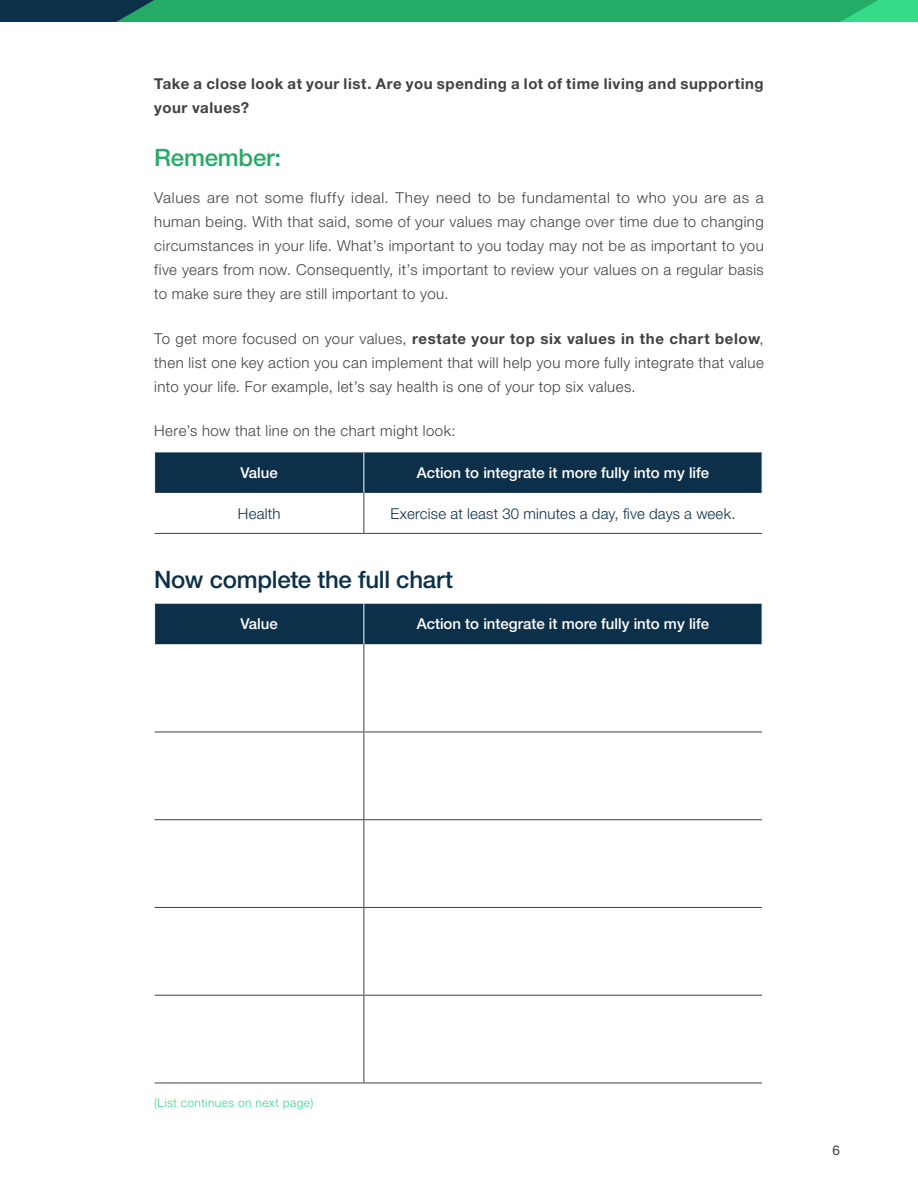
<style>
.page{position:relative;width:918px;height:1188px;background:#fff}
.page>*{position:absolute;margin:0;border:0;box-sizing:border-box;transform-origin:0 0}
.t1{font:500 24px "Helvetica Neue LT Pro";letter-spacing:-.01em;color:#0d304a}
.t2{font:500 24px "Helvetica Neue LT Pro";letter-spacing:-.01em;color:#24ab66}
.t3{font:300 15px/24px "Helvetica Neue LT Pro";letter-spacing:.03em;color:#414042;text-align:justify}
.t4{font:500 15px "Helvetica Neue LT Pro";color:#fff}
.t5{font:700 15px/24px "Helvetica Neue LT Pro";letter-spacing:.04em;color:#414042}
.t6{font:300 15px "Helvetica Neue LT Pro";letter-spacing:.015em;color:#0d304a}
.t7{font:13.5px "Helvetica Neue LT Pro";color:#414042}
.t8{font:300 12px "Helvetica Neue LT Pro";letter-spacing:.04em;color:#35db86}
.s1{font-weight:700}
</style>
<div class="page">
<div style="left:0;top:0;width:918px;height:22px;background:#0d304a"></div>
<svg style="left:116px;top:0;width:802px;height:22px;background:#24ab67"></svg>
<div style="left:155px;top:452px;width:607px;height:41px;background:#0d304a"></div>
<hr style="left:363px;top:452px;width:1px;height:41px;background:#fff">
<hr style="left:363px;top:493px;width:1px;height:40px;background:#414042">
<hr style="left:155px;top:533px;width:209px;height:1px;background:#414042">
<hr style="left:364px;top:533px;width:398px;height:1px;background:#414042">
<div style="left:155px;top:604px;width:607px;height:40px;background:#0d304a"></div>
<hr style="left:363px;top:604px;width:1px;height:40px;background:#fff">
<hr style="left:363px;top:644px;width:1px;height:88px;background:#414042">
<hr style="left:155px;top:732px;width:209px;height:1px;background:#414042">
<hr style="left:364px;top:732px;width:398px;height:1px;background:#414042">
<hr style="left:363px;top:732px;width:1px;height:87px;background:#414042">
<hr style="left:155px;top:819px;width:209px;height:1px;background:#414042">
<hr style="left:364px;top:819px;width:398px;height:1px;background:#414042">
<hr style="left:363px;top:820px;width:1px;height:87px;background:#414042">
<hr style="left:155px;top:907px;width:209px;height:1px;background:#414042">
<hr style="left:364px;top:907px;width:398px;height:1px;background:#414042">
<hr style="left:363px;top:908px;width:1px;height:87px;background:#414042">
<hr style="left:155px;top:995px;width:209px;height:1px;background:#414042">
<hr style="left:364px;top:995px;width:398px;height:1px;background:#414042">
<hr style="left:363px;top:996px;width:1px;height:87px;background:#414042">
<hr style="left:155px;top:1083px;width:209px;height:1px;background:#414042">
<hr style="left:364px;top:1083px;width:398px;height:1px;background:#414042">
<p class="t5" style="left:154px;top:71px;width:611px">Take a close look at your list. Are you spending a lot of time living and supporting your values?</p>
<h1 class="t2" style="left:154px;top:143px;width:129px">Remember:</h1>
<p class="t3" style="left:154px;top:186px;width:611px">Values are not some fluffy ideal. They need to be fundamental to who you are as a human being. With that said, some of your values may change over time due to changing circumstances in your life. What’s important to you today may not be as important to you five years from now. Consequently, it’s important to review your values on a regular basis to make sure they are still important to you.</p>
<p class="t3" style="left:154px;top:326px;width:611px">To get more focused on your values, <span class="s1">restate your top six values in the chart below</span>, then list one key action you can implement that will help you more fully integrate that value into your life. For example, let’s say health is one of your top six values.</p>
<p class="t3" style="left:154px;top:418px;width:303px">Here’s how that line on the chart might look:</p>
<p class="t4" style="left:241px;top:464px;width:39px">Value</p>
<p class="t4" style="left:417px;top:464px;width:294px">Action to integrate it more fully into my life</p>
<p class="t6" style="left:238px;top:504px;width:44px">Health</p>
<p class="t6" style="left:390px;top:504px;width:347px">Exercise at least 30 minutes a day, five days a week.</p>
<h1 class="t1" style="left:154px;top:565px;width:301px">Now complete the full chart</h1>
<p class="t4" style="left:241px;top:615px;width:39px">Value</p>
<p class="t4" style="left:417px;top:615px;width:294px">Action to integrate it more fully into my life</p>
<p class="t8" style="left:154px;top:1095px;width:161px">(List continues on next page)</p>
<p class="t7" style="left:832px;top:1141px;width:9px">6</p>
</div>
